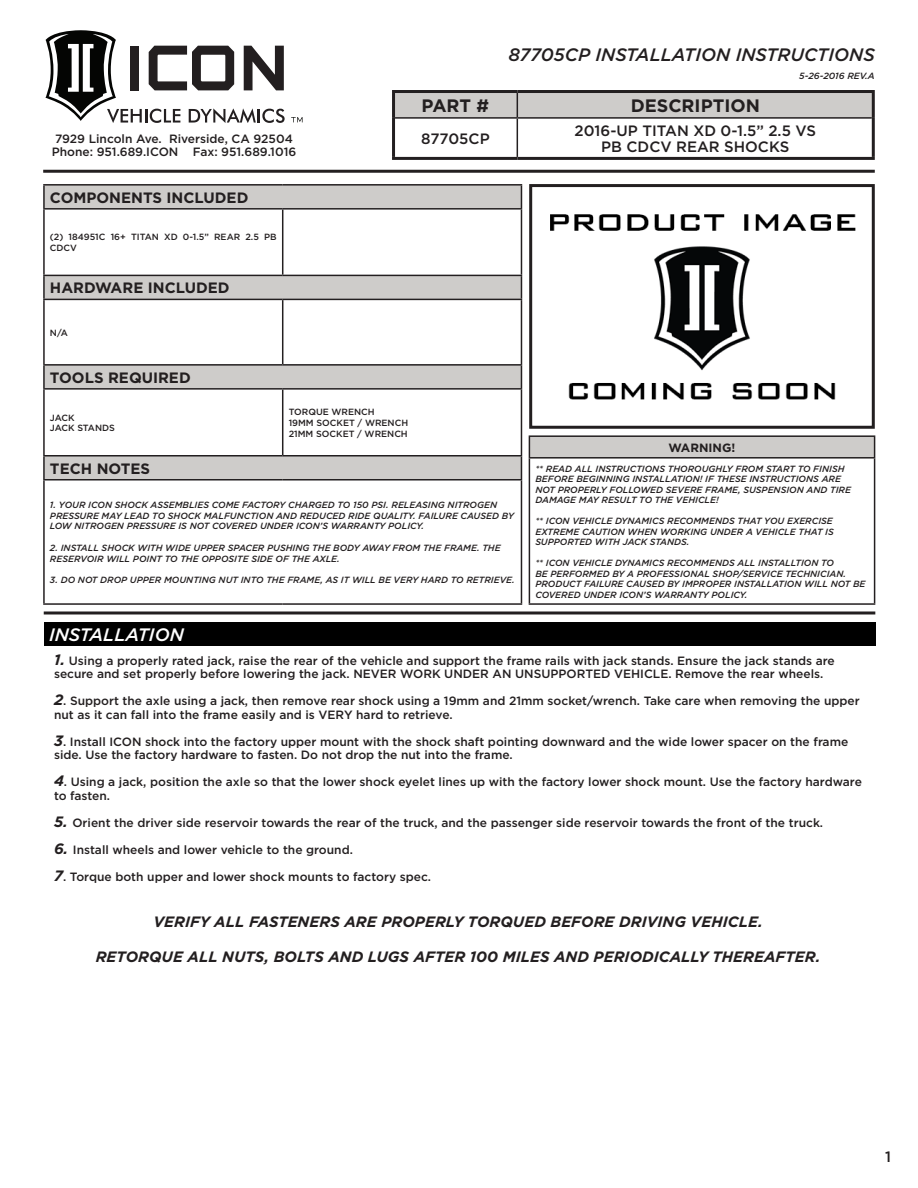
<style>
.page{position:relative;width:918px;height:1188px;background:#fff}
.page>*{position:absolute;margin:0;border:0;box-sizing:border-box;transform-origin:0 0}
.t1{font:italic 500 18px "Gotham";color:#231f20}
.t2{font:700 18px "Gotham";color:#231f20}
.t3{font:italic 500 18px "Gotham";color:#fff}
.t4{font:italic 700 15px "Gotham";color:#231f20}
.t5{font:700 15px "Gotham";color:#231f20}
.t6{font:500 15px "Gotham";color:#231f20}
.t7{font:500 12px/13.5px "Gotham";color:#231f20}
.t8{font:700 12px "Gotham";color:#231f20}
.t9{font:italic 500 9px/10.5px "Gotham";color:#231f20}
.t10{font:500 9px/10.8px "Gotham";color:#231f20}
.s1{font-weight:700;font-style:italic;font-size:15px}
</style>
<div class="page">
<svg style="left:291px;top:117px;width:12px;height:5px"></svg>
<svg style="left:45px;top:30px;width:240px;height:93px"></svg>
<hr style="left:43px;top:170px;width:832px;height:3px;background:#231f20">
<div style="left:395px;top:93px;width:477px;height:24px;background:#ceccca"></div>
<hr style="left:395px;top:117px;width:122px;height:2px;background:#231f20">
<hr style="left:517px;top:117px;width:355px;height:2px;background:#231f20">
<hr style="left:517px;top:119px;width:1px;height:38px;background:#231f20">
<hr style="left:392px;top:90px;width:125px;height:3px;background:#231f20">
<hr style="left:392px;top:93px;width:3px;height:25px;background:#231f20">
<hr style="left:517px;top:90px;width:358px;height:3px;background:#231f20">
<hr style="left:872px;top:93px;width:3px;height:25px;background:#231f20">
<hr style="left:392px;top:118px;width:3px;height:39px;background:#231f20">
<hr style="left:872px;top:118px;width:3px;height:39px;background:#231f20">
<hr style="left:392px;top:157px;width:125px;height:3px;background:#231f20">
<hr style="left:517px;top:157px;width:358px;height:3px;background:#231f20">
<div style="left:529px;top:436px;width:346px;height:22px;background:#ceccca"></div>
<hr style="left:529px;top:435px;width:346px;height:2px;background:#231f20">
<svg style="left:529px;top:437px;width:1px;height:20px"></svg>
<svg style="left:874px;top:437px;width:1px;height:20px"></svg>
<hr style="left:529px;top:457px;width:346px;height:2px;background:#231f20">
<hr style="left:529px;top:459px;width:1px;height:144px;background:#231f20">
<hr style="left:874px;top:459px;width:1px;height:144px;background:#231f20">
<hr style="left:529px;top:603px;width:346px;height:2px;background:#231f20">
<img style="left:550px;top:214px;width:306px;height:186px">
<div style="left:529px;top:184px;width:346px;height:245px;border:3px solid #231f20"></div>
<svg style="left:45px;top:186px;width:476px;height:293px"></svg>
<hr style="left:43px;top:184px;width:240px;height:2px;background:#231f20">
<hr style="left:43px;top:186px;width:2px;height:22px;background:#231f20">
<hr style="left:283px;top:184px;width:239px;height:2px;background:#231f20">
<svg style="left:521px;top:186px;width:1px;height:22px"></svg>
<hr style="left:43px;top:208px;width:240px;height:2px;background:#231f20">
<hr style="left:43px;top:210px;width:2px;height:65px;background:#231f20">
<hr style="left:283px;top:208px;width:239px;height:2px;background:#231f20">
<hr style="left:282px;top:210px;width:1px;height:65px;background:#231f20">
<hr style="left:521px;top:210px;width:1px;height:65px;background:#231f20">
<hr style="left:43px;top:275px;width:240px;height:1px;background:#231f20">
<hr style="left:43px;top:276px;width:2px;height:23px;background:#231f20">
<hr style="left:283px;top:275px;width:239px;height:1px;background:#231f20">
<svg style="left:521px;top:276px;width:1px;height:23px"></svg>
<hr style="left:43px;top:299px;width:240px;height:1px;background:#231f20">
<hr style="left:43px;top:300px;width:2px;height:64px;background:#231f20">
<hr style="left:283px;top:299px;width:239px;height:1px;background:#231f20">
<hr style="left:282px;top:300px;width:1px;height:64px;background:#231f20">
<hr style="left:521px;top:300px;width:1px;height:64px;background:#231f20">
<hr style="left:43px;top:364px;width:240px;height:2px;background:#231f20">
<hr style="left:43px;top:366px;width:2px;height:22px;background:#231f20">
<hr style="left:283px;top:364px;width:239px;height:2px;background:#231f20">
<svg style="left:521px;top:366px;width:1px;height:22px"></svg>
<hr style="left:43px;top:388px;width:240px;height:2px;background:#231f20">
<hr style="left:43px;top:390px;width:2px;height:65px;background:#231f20">
<hr style="left:283px;top:388px;width:239px;height:2px;background:#231f20">
<hr style="left:282px;top:390px;width:1px;height:65px;background:#231f20">
<hr style="left:521px;top:390px;width:1px;height:65px;background:#231f20">
<hr style="left:43px;top:455px;width:240px;height:2px;background:#231f20">
<hr style="left:43px;top:457px;width:2px;height:22px;background:#231f20">
<hr style="left:283px;top:455px;width:239px;height:2px;background:#231f20">
<svg style="left:521px;top:457px;width:1px;height:22px"></svg>
<hr style="left:43px;top:479px;width:240px;height:2px;background:#231f20">
<hr style="left:43px;top:481px;width:2px;height:122px;background:#231f20">
<hr style="left:283px;top:479px;width:239px;height:2px;background:#231f20">
<hr style="left:521px;top:481px;width:1px;height:122px;background:#231f20">
<hr style="left:43px;top:603px;width:240px;height:2px;background:#231f20">
<hr style="left:283px;top:603px;width:239px;height:2px;background:#231f20">
<hr style="left:44px;top:611px;width:831px;height:3px;background:#231f20">
<div style="left:44px;top:622px;width:831px;height:23px;background:#000"></div>
<p class="t1" style="left:508px;top:43px;width:368px">87705CP INSTALLATION INSTRUCTIONS</p>
<p class="t7" style="left:55px;top:131px;width:239px">7929 Lincoln Ave. Riverside, CA 92504</p>
<p class="t7" style="left:52px;top:145px;width:246px">Phone: 951.689.ICON Fax: 951.689.1016</p>
<p class="t5" style="left:50px;top:188px;width:200px">COMPONENTS INCLUDED</p>
<p class="t10" style="left:50px;top:232px;width:228px">(2) 184951C 16+ TITAN XD 0-1.5” REAR 2.5 PB<br>CDCV</p>
<p class="t5" style="left:50px;top:278px;width:181px">HARDWARE INCLUDED</p>
<p class="t10" style="left:50px;top:327px;width:19px">N/A</p>
<p class="t5" style="left:50px;top:368px;width:142px">TOOLS REQUIRED</p>
<p class="t10" style="left:50px;top:412px;width:26px">JACK</p>
<p class="t10" style="left:50px;top:423px;width:66px">JACK STANDS</p>
<p class="t10" style="left:289px;top:406px;width:88px">TORQUE WRENCH</p>
<p class="t10" style="left:289px;top:417px;width:121px">19MM SOCKET / WRENCH</p>
<p class="t10" style="left:289px;top:428px;width:121px">21MM SOCKET / WRENCH</p>
<p class="t9" style="left:799px;top:71px;width:77px">5-26-2016 REV.A</p>
<p class="t2" style="left:422px;top:94px;width:69px">PART #</p>
<p class="t2" style="left:631px;top:94px;width:131px">DESCRIPTION</p>
<p class="t6" style="left:421px;top:129px;width:70px">87705CP</p>
<p class="t6" style="left:575px;top:121px;width:243px">2016-UP TITAN XD 0-1.5” 2.5 VS</p>
<p class="t6" style="left:601px;top:137px;width:190px">PB CDCV REAR SHOCKS</p>
<p class="t5" style="left:50px;top:459px;width:102px">TECH NOTES</p>
<p class="t9" style="left:50px;top:499px;width:465px">1. YOUR ICON SHOCK ASSEMBLIES COME FACTORY CHARGED TO 150 PSI. RELEASING NITROGEN<br>PRESSURE MAY LEAD TO SHOCK MALFUNCTION AND REDUCED RIDE QUALITY. FAILURE CAUSED BY<br>LOW NITROGEN PRESSURE IS NOT COVERED UNDER ICON’S WARRANTY POLICY.</p>
<p class="t9" style="left:50px;top:542px;width:452px">2. INSTALL SHOCK WITH WIDE UPPER SPACER PUSHING THE BODY AWAY FROM THE FRAME. THE<br>RESERVOIR WILL POINT TO THE OPPOSITE SIDE OF THE AXLE.</p>
<p class="t9" style="left:50px;top:575px;width:466px">3. DO NOT DROP UPPER MOUNTING NUT INTO THE FRAME, AS IT WILL BE VERY HARD TO RETRIEVE.</p>
<p class="t3" style="left:49px;top:623px;width:136px">INSTALLATION</p>
<p class="t8" style="left:669px;top:440px;width:68px">WARNING!</p>
<p class="t9" style="left:535px;top:463px;width:317px">** READ ALL INSTRUCTIONS THOROUGHLY FROM START TO FINISH BEFORE BEGINNING INSTALLATION! IF THESE INSTRUCTIONS ARE NOT PROPERLY FOLLOWED SEVERE FRAME, SUSPENSION AND TIRE DAMAGE MAY RESULT TO THE VEHICLE!</p>
<p class="t9" style="left:535px;top:515px;width:300px;text-align:justify">** ICON VEHICLE DYNAMICS RECOMMENDS THAT YOU EXERCISE EXTREME CAUTION WHEN WORKING UNDER A VEHICLE THAT IS SUPPORTED WITH JACK STANDS.</p>
<p class="t9" style="left:535px;top:557px;width:332px">** ICON VEHICLE DYNAMICS RECOMMENDS ALL INSTALLTION TO<br>BE PERFORMED BY A PROFESSIONAL SHOP/SERVICE TECHNICIAN.<br>PRODUCT FAILURE CAUSED BY IMPROPER INSTALLATION WILL NOT BE COVERED UNDER ICON’S WARRANTY POLICY.</p>
<p class="t7" style="left:54px;top:654px;width:782px"><span class="s1">1.</span> Using a properly rated jack, raise the rear of the vehicle and support the frame rails with jack stands. Ensure the jack stands are secure and set properly before lowering the jack. NEVER WORK UNDER AN UNSUPPORTED VEHICLE. Remove the rear wheels.</p>
<p class="t7" style="left:54px;top:694px;width:807px"><span class="s1">2</span>. Support the axle using a jack, then remove rear shock using a 19mm and 21mm socket/wrench. Take care when removing the upper nut as it can fall into the frame easily and is VERY hard to retrieve.</p>
<p class="t7" style="left:54px;top:735px;width:796px"><span class="s1">3</span>. Install ICON shock into the factory upper mount with the shock shaft pointing downward and the wide lower spacer on the frame side. Use the factory hardware to fasten. Do not drop the nut into the frame.</p>
<p class="t7" style="left:54px;top:775px;width:809px"><span class="s1">4</span>. Using a jack, position the axle so that the lower shock eyelet lines up with the factory lower shock mount. Use the factory hardware to fasten.</p>
<p class="t7" style="left:54px;top:816px;width:771px"><span class="s1">5.</span> Orient the driver side reservoir towards the rear of the truck, and the passenger side reservoir towards the front of the truck.</p>
<p class="t7" style="left:54px;top:843px;width:301px"><span class="s1">6.</span> Install wheels and lower vehicle to the ground.</p>
<p class="t7" style="left:54px;top:870px;width:379px"><span class="s1">7</span>. Torque both upper and lower shock mounts to factory spec.</p>
<p class="t4" style="left:153px;top:912px;width:611px">VERIFY ALL FASTENERS ARE PROPERLY TORQUED BEFORE DRIVING VEHICLE.</p>
<p class="t4" style="left:96px;top:947px;width:726px">RETORQUE ALL NUTS, BOLTS AND LUGS AFTER 100 MILES AND PERIODICALLY THEREAFTER.</p>
<p class="t6" style="left:885px;top:1147px;width:7px">1</p>
</div>
